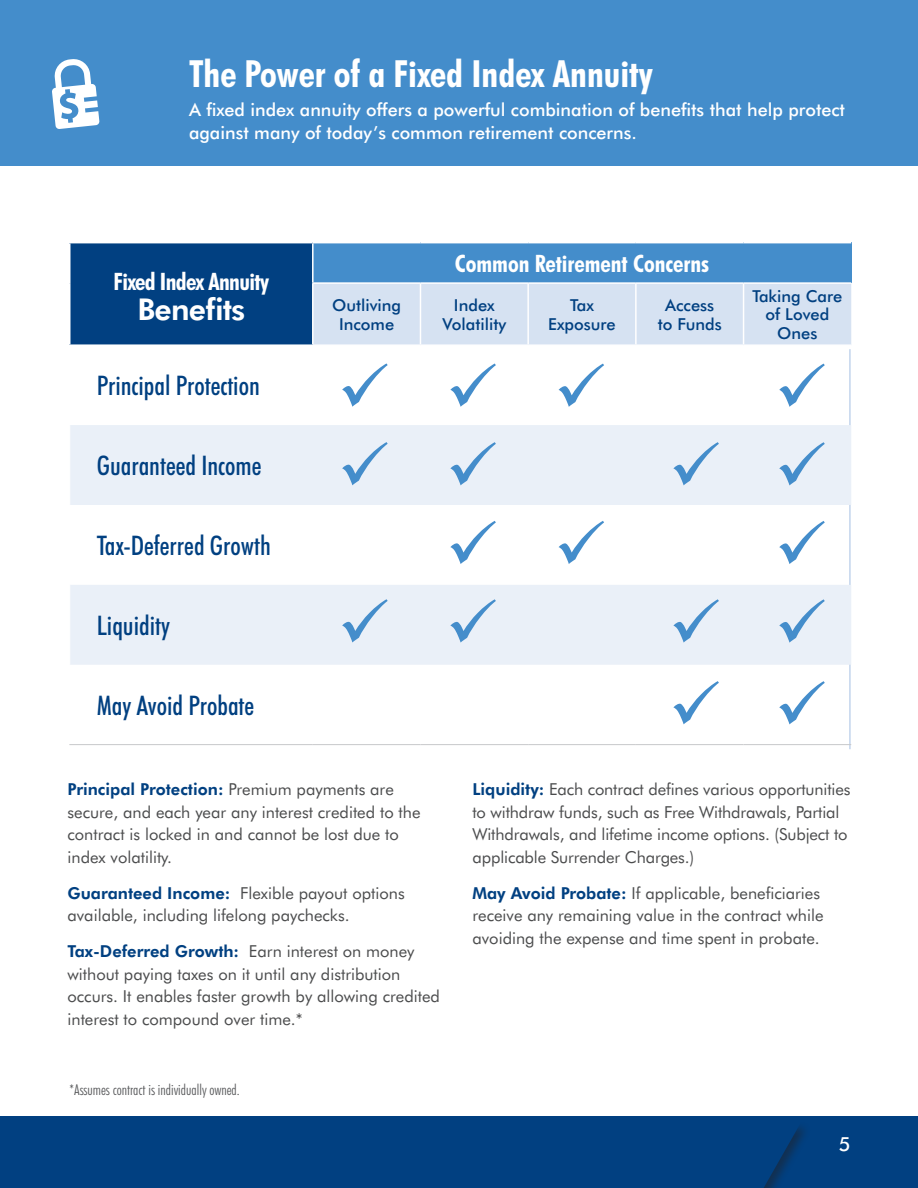
<style>
.page{position:relative;width:918px;height:1188px;background:#fff}
.page>*{position:absolute;margin:0;border:0;box-sizing:border-box;transform-origin:0 0}
.t1{font:700 condensed 37.5px "Futura BT";color:#fff}
.t2{font:800 30px "Futura BT";letter-spacing:-.025em;color:#fff}
.t3{font:500 condensed 27px "Futura BT";color:#014081}
.t4{font:700 condensed 24px "Futura BT";color:#fff}
.t5{font:700 condensed 24px "Futura BT";letter-spacing:-.025em;color:#fff}
.t6{font:500 19.5px "Futura BT";color:#fff}
.t7{font:500 18px/22.5px "Futura BT";color:#fff}
.t8{font:16.5px/22.5px "Futura BT";color:#4b4c4d}
.t9{font:500 16.5px/18.8px "Futura BT";color:#014081;text-align:center}
.t10{font:300 condensed 15px "Futura BT";color:#57585a}
.s1{font-weight:800;color:#014081}
</style>
<div class="page">
<div style="left:0;top:0;width:918px;height:166px;background:#448dcb"></div>
<div style="left:0;top:1116px;width:918px;height:72px;background:#014081"></div>
<svg style="left:764px;top:1126px;width:41px;height:62px"></svg>
<hr style="left:849px;top:349px;width:2px;height:400px;background:#c3d4ec">
<svg style="left:52px;top:59px;width:48px;height:70px"></svg>
<div style="left:70px;top:243px;width:243px;height:102px;background:#014081"></div>
<div style="left:313px;top:243px;width:538px;height:40px;background:#448dcb"></div>
<div style="left:314px;top:284px;width:537px;height:60px;background:#d6e2f2"></div>
<svg style="left:70px;top:425px;width:781px;height:240px;fill:#eaf0f8"></svg>
<hr style="left:69px;top:344px;width:244px;height:2px;background:#fff">
<hr style="left:312px;top:243px;width:2px;height:39px;background:#fff">
<hr style="left:312px;top:282px;width:108px;height:2px;background:#fff">
<hr style="left:312px;top:284px;width:2px;height:60px;background:#fff">
<hr style="left:420px;top:282px;width:108px;height:2px;background:#fff">
<hr style="left:420px;top:284px;width:1px;height:60px;background:#fff">
<hr style="left:528px;top:282px;width:108px;height:2px;background:#fff">
<hr style="left:527px;top:284px;width:2px;height:60px;background:#fff">
<hr style="left:636px;top:282px;width:108px;height:2px;background:#fff">
<hr style="left:635px;top:284px;width:2px;height:60px;background:#fff">
<hr style="left:744px;top:282px;width:107px;height:2px;background:#fff">
<hr style="left:743px;top:284px;width:1px;height:60px;background:#fff">
<hr style="left:69px;top:744px;width:244px;height:1px;background:#c7c8ca">
<hr style="left:313px;top:744px;width:107px;height:1px;background:#c7c8ca">
<hr style="left:420px;top:744px;width:108px;height:1px;background:#c7c8ca">
<hr style="left:528px;top:744px;width:108px;height:1px;background:#c7c8ca">
<hr style="left:636px;top:744px;width:108px;height:1px;background:#c7c8ca">
<hr style="left:744px;top:744px;width:107px;height:1px;background:#c7c8ca">
<div style="left:342px;top:441px;width:46px;height:44px;background:#eaf0f8"></div>
<div style="left:342px;top:598px;width:46px;height:44px;background:#eaf0f8"></div>
<div style="left:450px;top:441px;width:46px;height:44px;background:#eaf0f8"></div>
<svg style="left:450px;top:520px;width:46px;height:44px"></svg>
<div style="left:450px;top:599px;width:46px;height:44px;background:#eaf0f8"></div>
<svg style="left:559px;top:520px;width:45px;height:44px"></svg>
<div style="left:673px;top:441px;width:46px;height:44px;background:#eaf0f8"></div>
<div style="left:673px;top:599px;width:46px;height:44px;background:#eaf0f8"></div>
<div style="left:779px;top:441px;width:46px;height:44px;background:#eaf0f8"></div>
<svg style="left:779px;top:520px;width:46px;height:44px"></svg>
<div style="left:779px;top:599px;width:46px;height:44px;background:#eaf0f8"></div>
<p class="t1" style="left:189px;top:51px;width:465px">The Power of a Fixed Index Annuity</p>
<p class="t7" style="left:189px;top:99px;width:658px">A fixed index annuity offers a powerful combination of benefits that help protect against many of today’s common retirement concerns.</p>
<p class="t5" style="left:114px;top:267px;width:157px">Fixed Index Annuity</p>
<p class="t2" style="left:137px;top:291px;width:109px">Benefits</p>
<p class="t3" style="left:97px;top:370px;width:165px">Principal Protection</p>
<p class="t3" style="left:97px;top:449px;width:166px">Guaranteed Income</p>
<p class="t3" style="left:97px;top:529px;width:176px">Tax-Deferred Growth</p>
<p class="t3" style="left:97px;top:609px;width:75px">Liquidity</p>
<p class="t3" style="left:97px;top:689px;width:159px">May Avoid Probate</p>
<p class="t4" style="left:455px;top:249px;width:256px">Common Retirement Concerns</p>
<p class="t9" style="left:332px;top:296px;width:71px">Outliving<br>Income</p>
<p class="t9" style="left:443px;top:296px;width:65px">Index<br>Volatility</p>
<p class="t9" style="left:548px;top:296px;width:69px">Tax<br>Exposure</p>
<p class="t9" style="left:658px;top:296px;width:66px">Access to Funds</p>
<p class="t9" style="left:752px;top:286px;width:92px">Taking Care of Loved<br>Ones</p>
<p class="t8" style="left:68px;top:778px;width:355px"><span class="s1">Principal Protection:</span> Premium payments are secure, and each year any interest credited to the contract is locked in and cannot be lost due to index volatility.</p>
<p class="t8" style="left:68px;top:881px;width:339px"><span class="s1">Guaranteed Income:</span> Flexible payout options available, including lifelong paychecks.</p>
<p class="t8" style="left:68px;top:940px;width:374px"><span class="s1">Tax-Deferred Growth:</span> Earn interest on money without paying taxes on it until any distribution occurs. It enables faster growth by allowing credited interest to compound over time.*</p>
<p class="t10" style="left:69px;top:1080px;width:172px">*Assumes contract is individually owned.</p>
<p class="t8" style="left:472px;top:778px;width:379px"><span class="s1">Liquidity:</span> Each contract defines various opportunities to withdraw funds, such as Free Withdrawals, Partial Withdrawals, and lifetime income options. (Subject to applicable Surrender Charges.)</p>
<p class="t8" style="left:472px;top:881px;width:353px"><span class="s1">May Avoid Probate:</span> If applicable, beneficiaries receive any remaining value in the contract while avoiding the expense and time spent in probate.</p>
<p class="t6" style="left:839px;top:1133px;width:13px">5</p>
</div>
